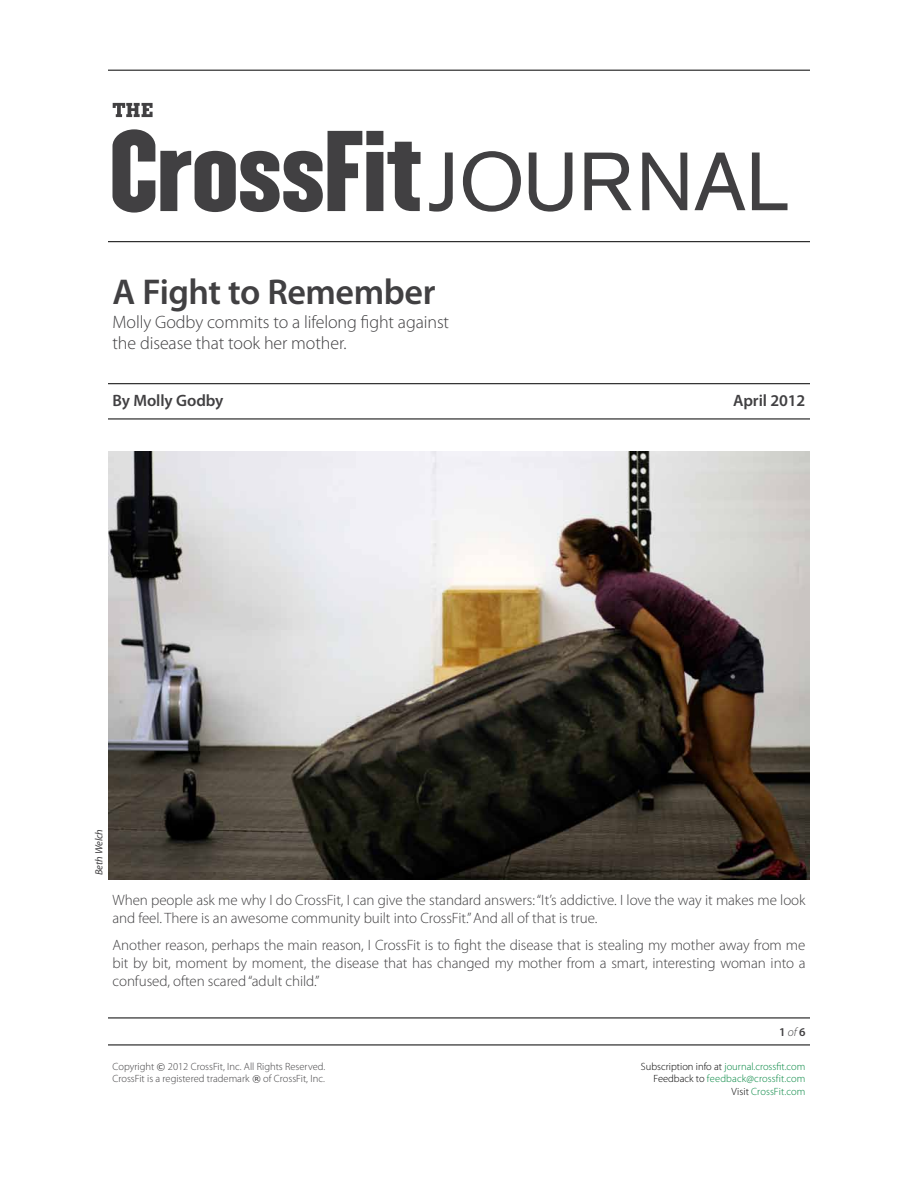
<style>
.page{position:relative;width:918px;height:1188px;background:#fff}
.page>*{position:absolute;margin:0;border:0;box-sizing:border-box;transform-origin:0 0}
.t1{font:600 36px "Myriad Pro";letter-spacing:-.015em;color:#414042}
.t2{font:300 18px/21px "Myriad Pro";letter-spacing:-.005em;color:#414042}
.t3{font:600 16.5px "Myriad Pro";letter-spacing:-.005em;color:#414042}
.t4{font:300 15px/18px "Myriad Pro";letter-spacing:-.005em;color:#414042}
.t5{font:600 12px "Myriad Pro";color:#414042}
.t6{font:300 10.5px/12.6px "Myriad Pro";color:#414042}
.t7{font:300 10.5px/12.6px "Myriad Pro";color:#00853f;text-align:right}
.t8{font:italic 10.5px "Myriad Pro";letter-spacing:-.005em;color:#414042}
.s1{font-weight:300;font-style:italic}
.s2{font-family:"Verdana";font-weight:400;font-size:9px}
.s3{color:#000}
</style>
<div class="page">
<hr style="left:108px;top:1018px;width:702px;height:1px;background:#000">
<hr style="left:108px;top:1045px;width:702px;height:1px;background:#000">
<svg style="left:112px;top:129px;width:309px;height:84px"></svg>
<svg style="left:113px;top:103px;width:40px;height:14px"></svg>
<svg style="left:429px;top:153px;width:24px;height:59px"></svg>
<svg style="left:463px;top:151px;width:58px;height:61px"></svg>
<svg style="left:529px;top:153px;width:43px;height:59px"></svg>
<svg style="left:584px;top:153px;width:48px;height:57px"></svg>
<svg style="left:642px;top:153px;width:45px;height:57px"></svg>
<svg style="left:695px;top:153px;width:50px;height:57px"></svg>
<svg style="left:752px;top:153px;width:36px;height:57px"></svg>
<hr style="left:108px;top:383px;width:702px;height:1px;background:#000">
<hr style="left:108px;top:419px;width:702px;height:1px;background:#000">
<hr style="left:108px;top:241px;width:702px;height:1px;background:#000">
<hr style="left:108px;top:70px;width:702px;height:1px;background:#000">
<img style="left:108px;top:451px;width:702px;height:429px">
<h1 class="t1" style="left:112px;top:272px;width:325px">A Fight to Remember</h1>
<p class="t2" style="left:112px;top:312px;width:338px">Molly Godby commits to a lifelong fight against the disease that took her mother.</p>
<p class="t3" style="left:112px;top:392px;width:113px">By Molly Godby</p>
<p class="t3" style="left:733px;top:392px;width:74px">April 2012</p>
<p class="t8" style="left:93px;top:875px;width:48px;rotate:-90deg">Beth Welch</p>
<p class="t4" style="left:112px;top:892px;width:694px">When people ask me why I do CrossFit, I can give the standard answers: “It’s addictive. I love the way it makes me look and feel. There is an awesome community built into CrossFit.” And all of that is true.</p>
<p class="t4" style="left:112px;top:937px;width:695px;text-align:justify">Another reason, perhaps the main reason, I CrossFit is to fight the disease that is stealing my mother away from me bit by bit, moment by moment, the disease that has changed my mother from a smart, interesting woman into a confused, often scared “adult child.”</p>
<p class="t5" style="left:779px;top:1025px;width:28px">1 <span class="s1">of</span> 6</p>
<p class="t6" style="left:112px;top:1060px;width:214px">Copyright <span class="s2">©</span> 2012 CrossFit, Inc. All Rights Reserved.<br>CrossFit is a registered trademark <span class="s2">®</span> of CrossFit, Inc.</p>
<p class="t7" style="left:641px;top:1060px;width:166px"><span class="s3">Subscription info at</span> journal.crossfit.com<br><span class="s3">Feedback to</span> feedback@crossfit.com<br><span class="s3">Visit</span> CrossFit.com</p>
</div>
